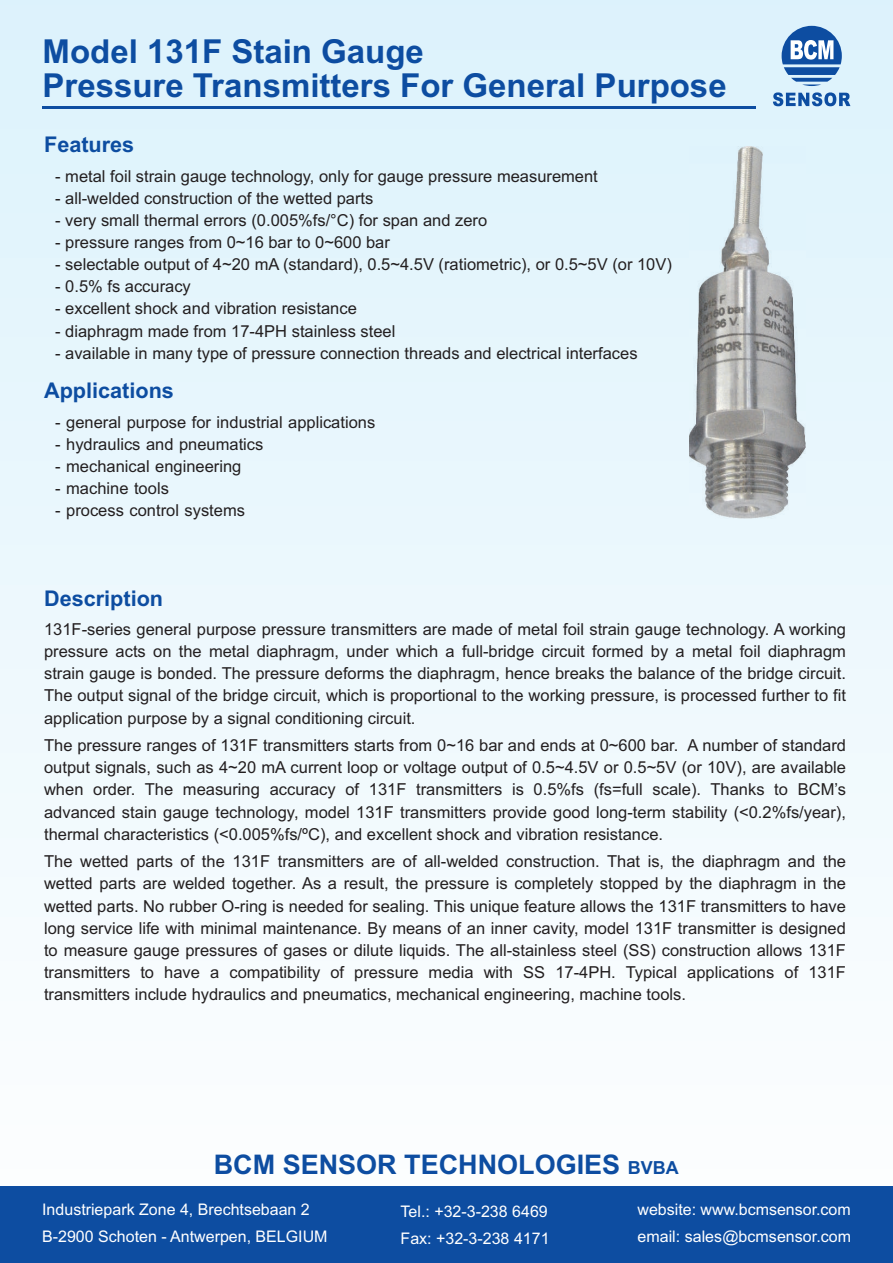
<style>
.page{position:relative;width:893px;height:1263px;background:#fff}
.page>*{position:absolute;margin:0;border:0;box-sizing:border-box;transform-origin:0 0}
.t1{font:700 33px/33.8px "Arial";color:#0d4da1}
.t2{font:700 27px "Arial";color:#0d4da1}
.t3{font:700 21.6px "Arial";color:#0d4da1}
.t4{font:16.5px/22px "Arial";color:#231f20;text-align:justify}
.t5{font:16.05px/26.8px "Arial";color:#fff}
.s1{font-size:18px}
</style>
<div class="page">
<div style="left:0;top:0;width:893px;height:1263px;background:linear-gradient(to bottom,#dcf2fc,#fefefe)"></div>
<div style="left:0;top:1186px;width:893px;height:77px;background:#0d4da1"></div>
<hr style="left:43px;top:106px;width:713px;height:3px;background:#0d4da1">
<svg style="left:773px;top:26px;width:77px;height:80px;background:#8aafd6"></svg>
<img style="left:689px;top:147px;width:116px;height:371px">
<h1 class="t1" style="left:43px;top:38px;width:686px">Model 131F Stain Gauge<br>Pressure Transmitters For General Purpose</h1>
<h3 class="t3" style="left:44px;top:137px;width:92px">Features</h3>
<p class="t4" style="left:55px;top:166px;width:544px">- metal foil strain gauge technology, only for gauge pressure measurement</p>
<p class="t4" style="left:55px;top:189px;width:320px">- all-welded construction of the wetted parts</p>
<p class="t4" style="left:55px;top:211px;width:434px">- very small thermal errors (0.005%fs/°C) for span and zero</p>
<p class="t4" style="left:55px;top:233px;width:336px">- pressure ranges from 0~16 bar to 0~600 bar</p>
<p class="t4" style="left:55px;top:255px;width:618px">- selectable output of 4~20 mA (standard), 0.5~4.5V (ratiometric), or 0.5~5V (or 10V)</p>
<p class="t4" style="left:55px;top:277px;width:137px">- 0.5% fs accuracy</p>
<p class="t4" style="left:55px;top:299px;width:303px">- excellent shock and vibration resistance</p>
<p class="t4" style="left:55px;top:321px;width:342px">- diaphragm made from 17-4PH stainless steel</p>
<p class="t4" style="left:55px;top:343px;width:584px">- available in many type of pressure connection threads and electrical interfaces</p>
<h3 class="t3" style="left:44px;top:382px;width:131px">Applications</h3>
<p class="t4" style="left:55px;top:412px;width:322px">- general purpose for industrial applications</p>
<p class="t4" style="left:55px;top:434px;width:210px">- hydraulics and pneumatics</p>
<p class="t4" style="left:55px;top:456px;width:188px">- mechanical engineering</p>
<p class="t4" style="left:55px;top:479px;width:115px">- machine tools</p>
<p class="t4" style="left:55px;top:501px;width:191px">- process control systems</p>
<h3 class="t3" style="left:44px;top:590px;width:121px">Description</h3>
<p class="t4" style="left:44px;top:620px;width:803px">131F-series general purpose pressure transmitters are made of metal foil strain gauge technology. A working pressure acts on the metal diaphragm, under which a full-bridge circuit formed by a metal foil diaphragm strain gauge is bonded. The pressure deforms the diaphragm, hence breaks the balance of the bridge circuit.<br>The output signal of the bridge circuit, which is proportional to the working pressure, is processed further to fit application purpose by a signal conditioning circuit.</p>
<p class="t4" style="left:44px;top:736px;width:803px">The pressure ranges of 131F transmitters starts from 0~16 bar and ends at 0~600 bar. A number of standard output signals, such as 4~20 mA current loop or voltage output of 0.5~4.5V or 0.5~5V (or 10V), are available when order. The measuring accuracy of 131F transmitters is 0.5%fs (fs=full scale). Thanks to BCM’s advanced stain gauge technology, model 131F transmitters provide good long-term stability (&lt;0.2%fs/year), thermal characteristics (&lt;0.005%fs/ºC), and excellent shock and vibration resistance.</p>
<p class="t4" style="left:44px;top:852px;width:803px">The wetted parts of the 131F transmitters are of all-welded construction. That is, the diaphragm and the wetted parts are welded together. As a result, the pressure is completely stopped by the diaphragm in the wetted parts. No rubber O-ring is needed for sealing. This unique feature allows the 131F transmitters to have long service life with minimal maintenance. By means of an inner cavity, model 131F transmitter is designed to measure gauge pressures of gases or dilute liquids. The all-stainless steel (SS) construction allows 131F transmitters to have a compatibility of pressure media with SS 17-4PH. Typical applications of 131F transmitters include hydraulics and pneumatics, mechanical engineering, machine tools.</p>
<h2 class="t2" style="left:214px;top:1154px;width:467px">BCM SENSOR TECHNOLOGIES <span class="s1">BVBA</span></h2>
<p class="t5" style="left:42px;top:1198px;width:287px">Industriepark Zone 4, Brechtsebaan 2<br>B-2900 Schoten - Antwerpen, BELGIUM</p>
<p class="t5" style="left:401px;top:1199px;width:150px">Tel.: +32-3-238 6469<br>Fax: +32-3-238 4171</p>
<p class="t5" style="left:637px;top:1198px;width:215px">website: www.bcmsensor.com email: sales@bcmsensor.com</p>
</div>
